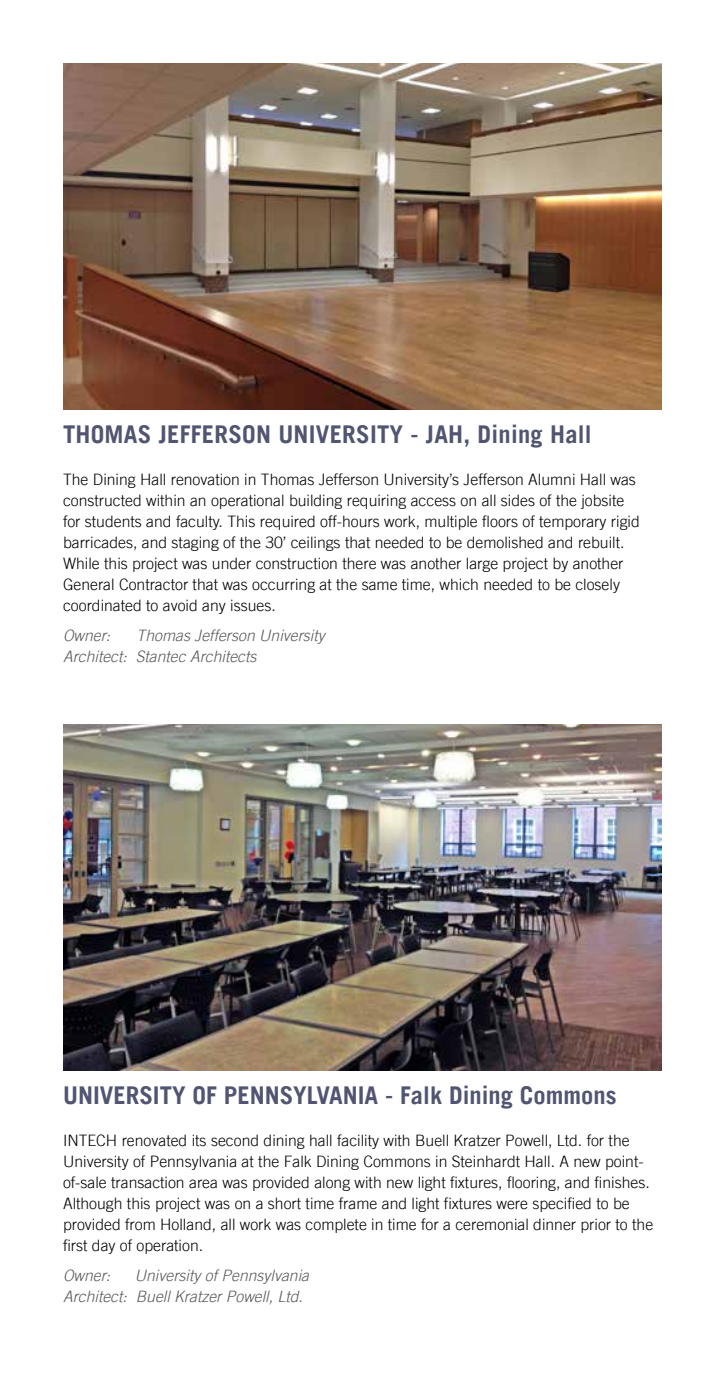
<style>
.page{position:relative;width:725px;height:1386px;background:#fff}
.page>*{position:absolute;margin:0;border:0;box-sizing:border-box;transform-origin:0 0}
.t1{font:700 24.5px "Trade Gothic";color:#515571}
.t2{font:300 15.75px/21px "Trade Gothic";color:#000}
.t3{font:italic 300 15.75px/21px "Trade Gothic";color:#58595b}
</style>
<div class="page">
<img style="left:63px;top:63px;width:599px;height:347px">
<img style="left:63px;top:724px;width:599px;height:347px">
<h1 class="t1" style="left:63px;top:419px;width:530px">THOMAS JEFFERSON UNIVERSITY - JAH, Dining Hall</h1>
<p class="t2" style="left:63px;top:469px;width:578px">The Dining Hall renovation in Thomas Jefferson University’s Jefferson Alumni Hall was constructed within an operational building requiring access on all sides of the jobsite for students and faculty. This required off-hours work, multiple floors of temporary rigid barricades, and staging of the 30’ ceilings that needed to be demolished and rebuilt.<br>While this project was under construction there was another large project by another General Contractor that was occurring at the same time, which needed to be closely coordinated to avoid any issues.</p>
<p class="t3" style="left:63px;top:624px;width:49px">Owner:</p>
<p class="t3" style="left:63px;top:624px;width:263px;text-indent:74px">Thomas Jefferson University<br>Architect: Stantec Architects</p>
<h1 class="t1" style="left:63px;top:1081px;width:555px">UNIVERSITY OF PENNSYLVANIA - Falk Dining Commons</h1>
<p class="t2" style="left:63px;top:1130px;width:591px">INTECH renovated its second dining hall facility with Buell Kratzer Powell, Ltd. for the University of Pennsylvania at the Falk Dining Commons in Steinhardt Hall. A new point&shy;of-sale transaction area was provided along with new light fixtures, flooring, and finishes.<br>Although this project was on a short time frame and light fixtures were specified to be provided from Holland, all work was complete in time for a ceremonial dinner prior to the first day of operation.</p>
<p class="t3" style="left:63px;top:1265px;width:49px">Owner:</p>
<p class="t3" style="left:63px;top:1265px;width:247px;text-indent:72px">University of Pennsylvania<br>Architect: Buell Kratzer Powell, Ltd.</p>
</div>
